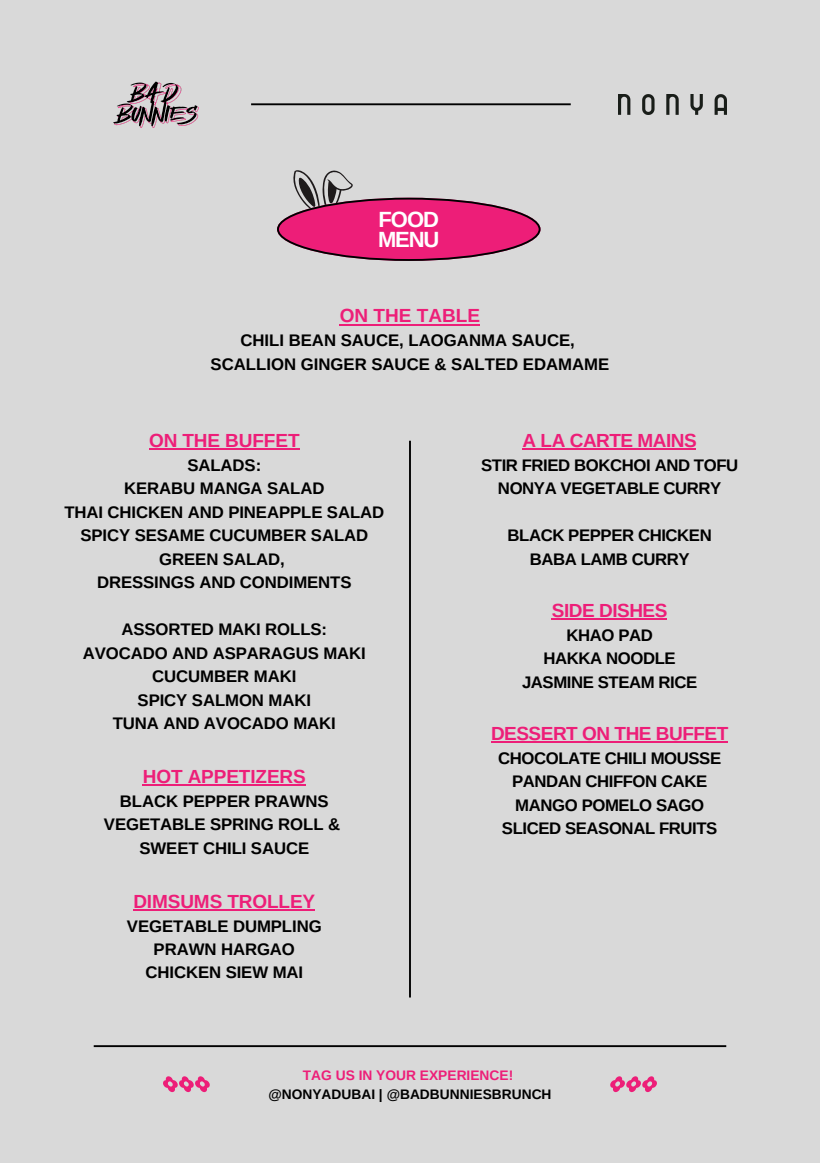
<style>
.page{position:relative;width:820px;height:1163px;background:#fff}
.page>*{position:absolute;margin:0;border:0;box-sizing:border-box;transform-origin:0 0}
.t1{font:700 22px/19.2px "Arimo";letter-spacing:-.05em;color:#fff}
.t2{font:700 19px "Arimo";letter-spacing:-.005em;color:#ed1e78}
.t3{font:700 19px "Arimo";letter-spacing:-.025em;color:#ed1e78}
.t4{font:700 16.75px/23.4px "Arimo";letter-spacing:-.005em;color:#000;text-align:center}
.t5{font:700 16.75px/23.4px "Arimo";letter-spacing:-.025em;color:#000;text-align:center}
.t6{font:700 13.75px "Arimo";color:#000}
.t7{font:700 13.75px "Arimo";color:#ed1e78}
</style>
<div class="page">
<div style="left:0;top:0;width:819px;height:1162px;background:#d9d9d9"></div>
<hr style="left:94px;top:1045px;width:632px;height:2px;background:#000">
<svg style="left:610px;top:1076px;width:47px;height:16px"></svg>
<svg style="left:163px;top:1076px;width:47px;height:16px"></svg>
<hr style="left:409px;top:441px;width:2px;height:556px;background:#000">
<svg style="left:277px;top:170px;width:263px;height:91px"></svg>
<hr style="left:149px;top:448px;width:150px;height:2px;background:#ed1e78">
<hr style="left:143px;top:784px;width:163px;height:2px;background:#ed1e78">
<hr style="left:133px;top:909px;width:182px;height:2px;background:#ed1e78">
<hr style="left:522px;top:448px;width:174px;height:2px;background:#ed1e78">
<hr style="left:552px;top:618px;width:115px;height:2px;background:#ed1e78">
<hr style="left:491px;top:741px;width:236px;height:2px;background:#ed1e78">
<hr style="left:340px;top:324px;width:140px;height:2px;background:#ed1e78">
<img style="left:113px;top:81px;width:86px;height:47px">
<img style="left:618px;top:94px;width:108px;height:21px">
<hr style="left:251px;top:103px;width:319px;height:2px;background:#000">
<h1 class="t1" style="left:378px;top:210px;width:63px">FOOD<br>MENU</h1>
<h2 class="t2" style="left:340px;top:305px;width:142px">ON THE TABLE</h2>
<h2 class="t4" style="left:210px;top:329px;width:400px">CHILI BEAN SAUCE, LAOGANMA SAUCE,<br>SCALLION GINGER SAUCE &amp; SALTED EDAMAME</h2>
<p class="t2" style="left:149px;top:430px;width:152px">ON THE BUFFET</p>
<p class="t4" style="left:64px;top:453px;width:321px">SALADS:<br>KERABU MANGA SALAD<br>THAI CHICKEN AND PINEAPPLE SALAD<br>SPICY SESAME CUCUMBER SALAD<br>GREEN SALAD,<br>DRESSINGS AND CONDIMENTS</p>
<h2 class="t4" style="left:83px;top:617px;width:285px">ASSORTED MAKI ROLLS:<br>AVOCADO AND ASPARAGUS MAKI<br>CUCUMBER MAKI<br>SPICY SALMON MAKI<br>TUNA AND AVOCADO MAKI</h2>
<h2 class="t2" style="left:143px;top:765px;width:164px">HOT APPETIZERS</h2>
<h2 class="t4" style="left:104px;top:789px;width:238px">BLACK PEPPER PRAWNS<br>VEGETABLE SPRING ROLL &amp;<br>SWEET CHILI SAUCE</h2>
<h2 class="t2" style="left:133px;top:890px;width:183px">DIMSUMS TROLLEY</h2>
<h2 class="t4" style="left:127px;top:914px;width:196px">VEGETABLE DUMPLING<br>PRAWN HARGAO<br>CHICKEN SIEW MAI</h2>
<h2 class="t3" style="left:522px;top:430px;width:176px">A LA CARTE MAINS</h2>
<h2 class="t5" style="left:481px;top:453px;width:258px">STIR FRIED BOKCHOI AND TOFU<br>NONYA VEGETABLE CURRY</h2>
<h2 class="t5" style="left:507px;top:524px;width:206px">BLACK PEPPER CHICKEN<br>BABA LAMB CURRY</h2>
<h2 class="t3" style="left:552px;top:599px;width:117px">SIDE DISHES</h2>
<h2 class="t5" style="left:522px;top:623px;width:177px">KHAO PAD<br>HAKKA NOODLE<br>JASMINE STEAM RICE</h2>
<h2 class="t3" style="left:491px;top:722px;width:239px">DESSERT ON THE BUFFET</h2>
<h2 class="t5" style="left:498px;top:746px;width:224px">CHOCOLATE CHILI MOUSSE<br>PANDAN CHIFFON CAKE<br>MANGO POMELO SAGO<br>SLICED SEASONAL FRUITS</h2>
<p class="t7" style="left:303px;top:1067px;width:212px">TAG US IN YOUR EXPERIENCE!</p>
<p class="t6" style="left:268px;top:1086px;width:284px">@NONYADUBAI | @BADBUNNIESBRUNCH</p>
</div>
